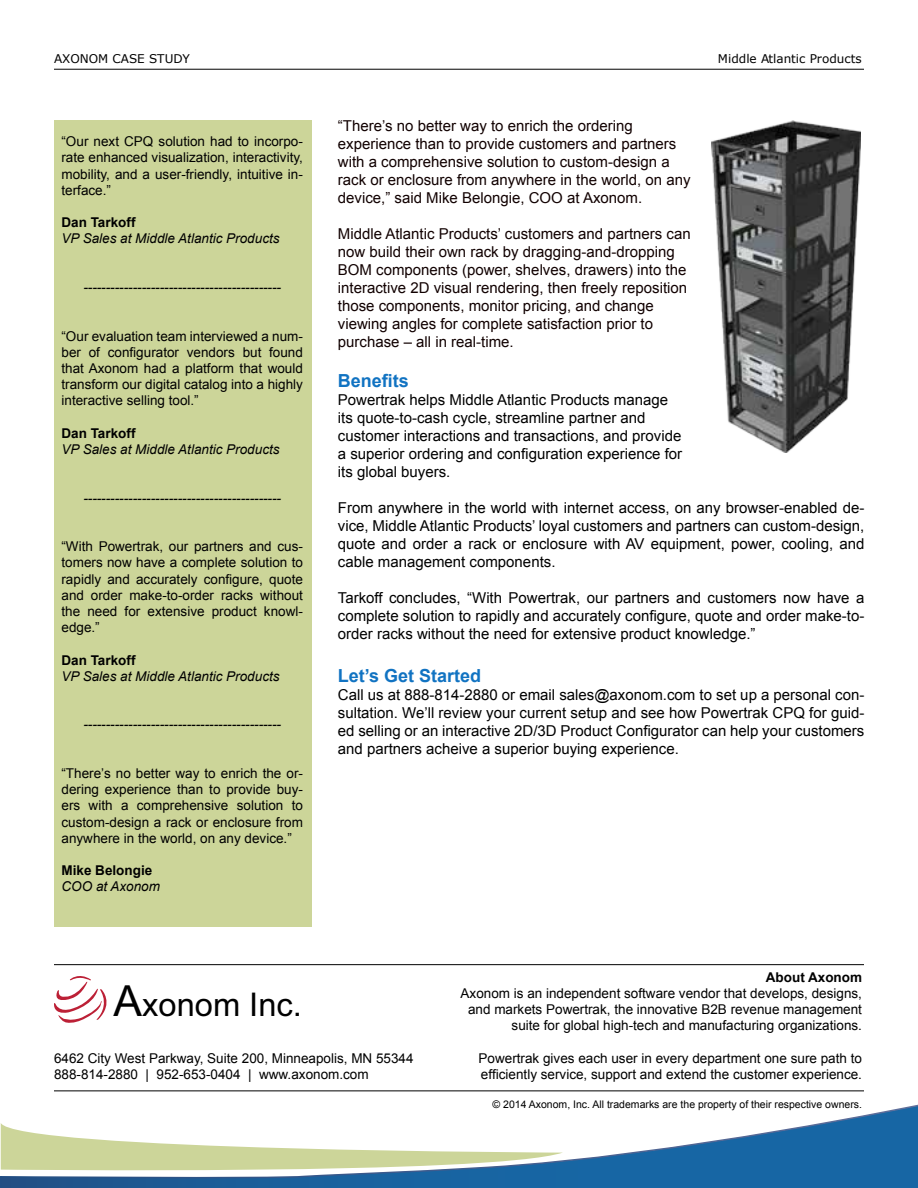
<style>
.page{position:relative;width:918px;height:1188px;background:#fff}
.page>*{position:absolute;margin:0;border:0;box-sizing:border-box;transform-origin:0 0}
.t1{font:32.7px "Arial";color:#000}
.t2{font:700 18px "Arial";color:#1173c2}
.t3{font:15px/18px "Arial";color:#000;text-align:justify}
.t4{font:15px/18px "Arial";color:#100}
.t5{font:13.5px/16.2px "Arial";color:#000;text-align:justify}
.t6{font:italic 13.5px "Arial";color:#000}
.t7{font:700 13.5px "Arial";color:#000}
.t8{font:12px "Verdana";color:#000}
.t9{font:10.5px "Arial";color:#000}
.s1{font-size:42.9px}
</style>
<div class="page">
<hr style="left:54px;top:964px;width:810px;height:1px;background:#000">
<hr style="left:54px;top:1090px;width:810px;height:1px;background:#000">
<svg style="left:54px;top:976px;width:53px;height:47px"></svg>
<hr style="left:54px;top:69px;width:810px;height:1px;background:#000">
<div style="left:54px;top:120px;width:257px;height:807px;background:#ccd599"></div>
<svg style="left:0;top:1104px;width:918px;height:84px"></svg>
<img style="left:712px;top:121px;width:148px;height:332px">
<svg style="left:1px;top:1123px;width:562px;height:53px"></svg>
<p class="t8" style="left:54px;top:51px;width:137px">AXONOM CASE STUDY</p>
<p class="t8" style="left:718px;top:51px;width:145px">Middle Atlantic Products</p>
<p class="t5" style="left:62px;top:133px;width:243px">“Our next CPQ solution had to incorpo&shy;rate enhanced visualization, interactivity, mobility, and a user-friendly, intuitive in&shy;terface.”</p>
<p class="t7" style="left:62px;top:213px;width:76px">Dan Tarkoff</p>
<p class="t6" style="left:62px;top:230px;width:220px">VP Sales at Middle Atlantic Products</p>
<p class="t6" style="left:83px;top:279px;width:199px">--------------------------------------------</p>
<p class="t5" style="left:62px;top:328px;width:243px">“Our evaluation team interviewed a num&shy;ber of configurator vendors but found that Axonom had a platform that would transform our digital catalog into a highly interactive selling tool.”</p>
<p class="t7" style="left:62px;top:424px;width:76px">Dan Tarkoff</p>
<p class="t6" style="left:62px;top:441px;width:220px">VP Sales at Middle Atlantic Products</p>
<p class="t6" style="left:83px;top:489px;width:199px">--------------------------------------------</p>
<p class="t5" style="left:62px;top:538px;width:243px">“With Powertrak, our partners and cus&shy;tomers now have a complete solution to rapidly and accurately configure, quote and order make-to-order racks without the need for extensive product knowl&shy;edge.”</p>
<p class="t7" style="left:62px;top:651px;width:76px">Dan Tarkoff</p>
<p class="t6" style="left:62px;top:667px;width:220px">VP Sales at Middle Atlantic Products</p>
<p class="t6" style="left:83px;top:716px;width:199px">--------------------------------------------</p>
<p class="t5" style="left:62px;top:765px;width:243px">“There’s no better way to enrich the or&shy;dering experience than to provide buy&shy;ers with a comprehensive solution to custom-design a rack or enclosure from anywhere in the world, on any device.”</p>
<p class="t7" style="left:62px;top:861px;width:92px">Mike Belongie</p>
<p class="t6" style="left:62px;top:878px;width:100px">COO at Axonom</p>
<p class="t4" style="left:338px;top:117px;width:354px">“There’s no better way to enrich the ordering experience than to provide customers and partners with a comprehensive solution to custom-design a rack or enclosure from anywhere in the world, on any device,” said Mike Belongie, COO at Axonom.</p>
<p class="t4" style="left:338px;top:225px;width:354px">Middle Atlantic Products’ customers and partners can now build their own rack by dragging-and-dropping BOM components (power, shelves, drawers) into the interactive 2D visual rendering, then freely reposition those components, monitor pricing, and change viewing angles for complete satisfaction prior to purchase – all in real-time.</p>
<h2 class="t2" style="left:338px;top:368px;width:73px">Benefits</h2>
<p class="t3" style="left:338px;top:391px;width:346px;text-align:left">Powertrak helps Middle Atlantic Products manage its quote-to-cash cycle, streamline partner and customer interactions and transactions, and provide a superior ordering and configuration experience for its global buyers.</p>
<p class="t3" style="left:338px;top:499px;width:528px">From anywhere in the world with internet access, on any browser-enabled de&shy;vice, Middle Atlantic Products’ loyal customers and partners can custom-design, quote and order a rack or enclosure with AV equipment, power, cooling, and cable management components.</p>
<p class="t3" style="left:338px;top:589px;width:528px">Tarkoff concludes, “With Powertrak, our partners and customers now have a complete solution to rapidly and accurately configure, quote and order make-to&shy;order racks without the need for extensive product knowledge.”</p>
<h2 class="t2" style="left:338px;top:664px;width:145px">Let’s Get Started</h2>
<p class="t3" style="left:338px;top:686px;width:528px">Call us at 888-814-2880 or email sales@axonom.com to set up a personal con&shy;sultation. We’ll review your current setup and see how Powertrak CPQ for guid&shy;ed selling or an interactive 2D/3D Product Configurator can help your customers and partners acheive a superior buying experience.</p>
<h1 class="t1" style="left:114px;top:983px;width:190px"><span class="s1">A</span>xonom Inc.</h1>
<p class="t5" style="left:54px;top:1050px;width:361px">6462 City West Parkway, Suite 200, Minneapolis, MN 55344<br>888-814-2880 | 952-653-0404 | www.axonom.com</p>
<p class="t7" style="left:766px;top:968px;width:98px">About Axonom</p>
<p class="t5" style="left:461px;top:985px;width:403px;text-align:right">Axonom is an independent software vendor that develops, designs, and markets Powertrak, the innovative B2B revenue management suite for global high-tech and manufacturing organizations.</p>
<p class="t5" style="left:479px;top:1050px;width:385px">Powertrak gives each user in every department one sure path to efficiently service, support and extend the customer experience.</p>
<p class="t9" style="left:493px;top:1097px;width:371px">© 2014 Axonom, Inc. All trademarks are the property of their respective owners.</p>
</div>
